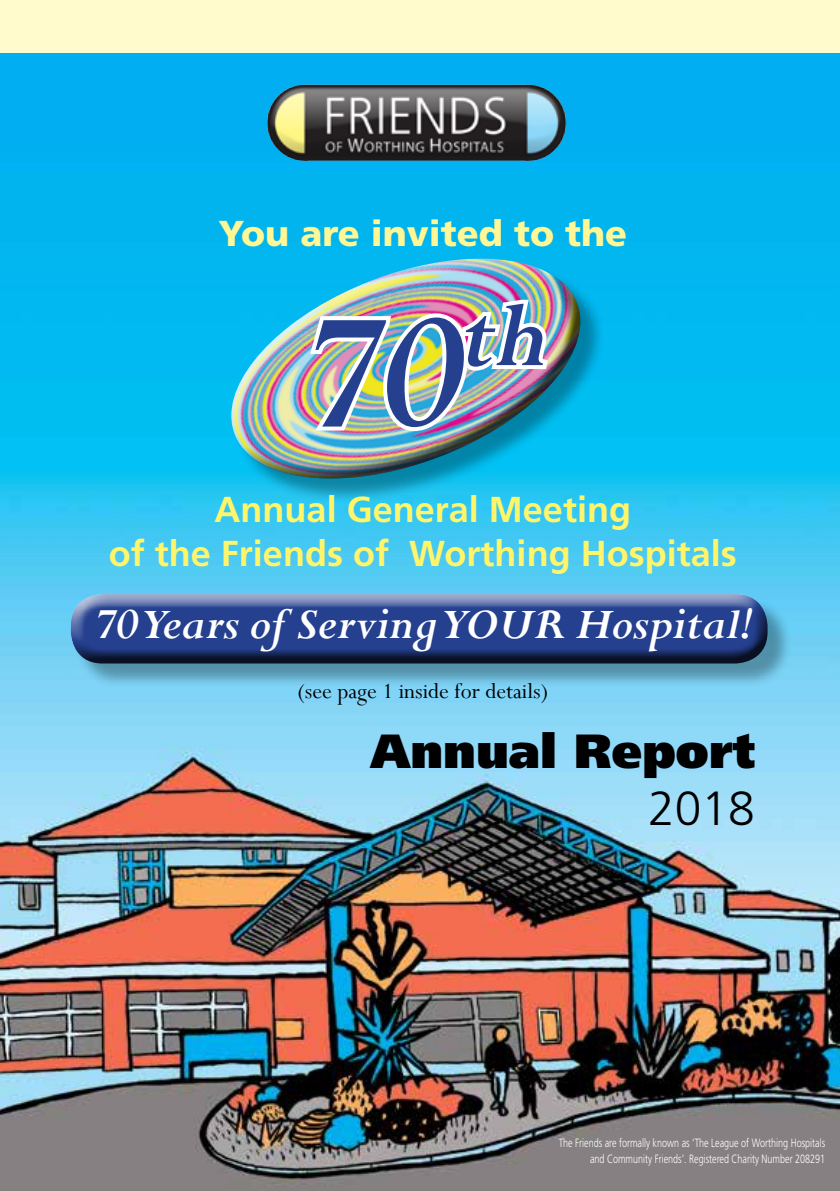
<style>
.page{position:relative;width:840px;height:1191px;background:#fff}
.page>*{position:absolute;margin:0;border:0;box-sizing:border-box;transform-origin:0 0}
.t1{font:italic 700 178px "Perpetua";color:#25408f}
.t2{font:italic 700 48px "Perpetua";color:#fff}
.t3{font:900 47.8px "Frutiger";color:#000}
.t4{font:300 47.8px "Frutiger";color:#000}
.t5{font:700 36px/43.2px "Frutiger";color:#fff56b;text-align:center}
.t6{font:900 36px "Frutiger";color:#fff795}
.t7{font:24px "Perpetua";color:#000}
.t8{font:300 12px/16px "Frutiger";color:#fff;text-align:right;scale:.75 1}
</style>
<div class="page">
<img style="left:0;top:52px;width:839px;height:1139px">
<div style="left:0;top:0;width:839px;height:52px;background:#fffbcc"></div>
<img style="left:266px;top:85px;width:294px;height:76px">
<div style="left:197px;top:213px;width:390px;height:244px;background:#01b6ef"></div>
<img style="left:216px;top:263px;width:395px;height:262px">
<div style="left:74px;top:597px;width:717px;height:91px;background:#000;opacity:.31"></div>
<div style="left:67px;top:592px;width:700px;height:53px;background:#fff;opacity:.75"></div>
<div style="left:67px;top:601px;width:700px;height:63px;background:#000;opacity:.75"></div>
<img style="left:305px;top:296px;width:247px;height:139px">
<h3 class="t6" style="left:218px;top:212px;width:410px">You are invited to the</h3>
<h1 class="t1" style="left:297px;top:261px;width:252px">70<sup>th</sup></h1>
<h3 class="t5" style="left:109px;top:488px;width:629px">Annual General Meeting<br>of the Friends of Worthing Hospitals</h3>
<h2 class="t2" style="left:93px;top:593px;width:660px">70 Years of Serving YOUR Hospital!</h2>
<h3 class="t7" style="left:297px;top:675px;width:252px">(see page 1 inside for details)</h3>
<h3 class="t3" style="left:370px;top:721px;width:385px">Annual Report</h3>
<h3 class="t4" style="left:648px;top:781px;width:108px">2018</h3>
<p class="t8" style="left:558px;top:1135px;width:356px">The Friends are formally known as ‘The League of Worthing Hospitals and Community Friends’. Registered Charity Number 208291</p>
</div>
